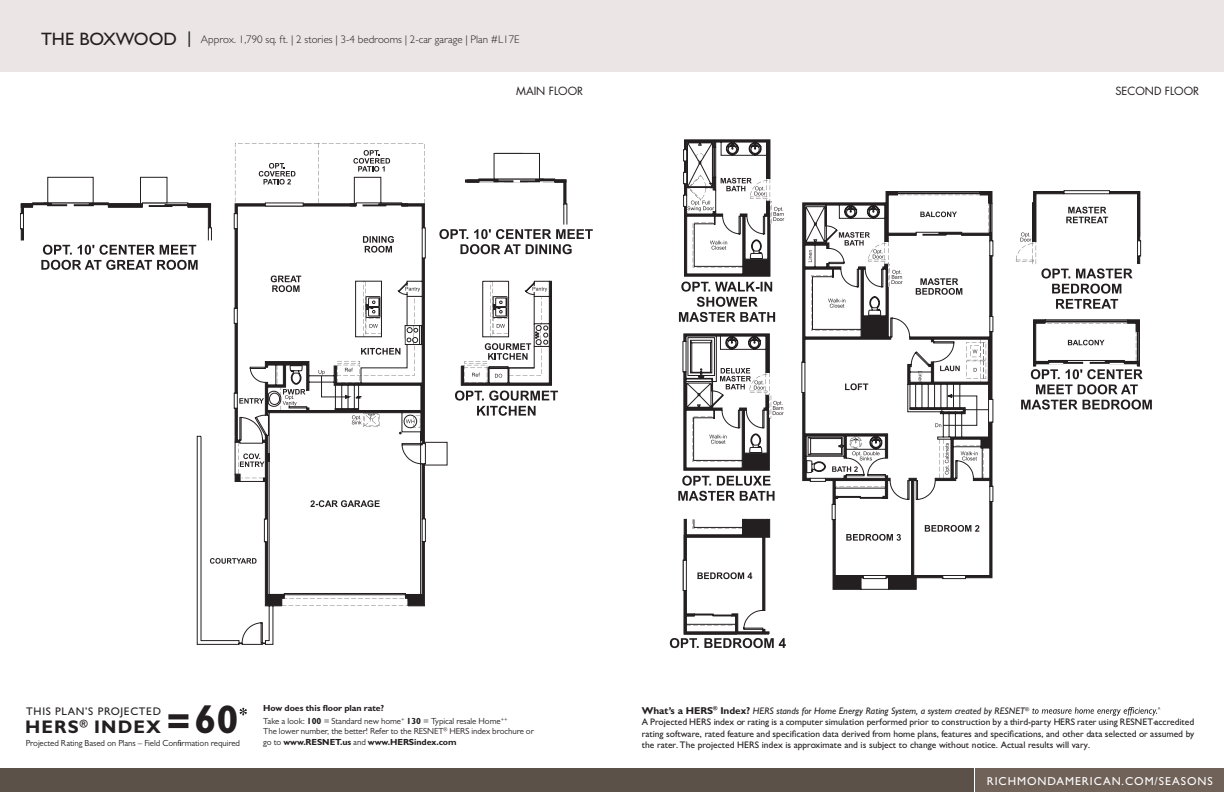
<style>
.page{position:relative;width:1224px;height:792px;background:#fff}
.page>*{position:absolute;margin:0;border:0;box-sizing:border-box;transform-origin:0 0}
.t1{font:700 40px "Gill Sans MT Pro";color:#231f20}
.t2{font:700 18.3px "Gill Sans MT Pro";letter-spacing:.06em;color:#231f20}
.t3{font:500 11.6px "Gill Sans MT Pro";letter-spacing:.08em;color:#fff}
.t4{font:500 11.1px "Gill Sans MT Pro";letter-spacing:.06em;color:#231f20}
.t5{font:300 11px "Gill Sans MT Pro";color:#231f20}
.t6{font:11px "Futura Std";color:#231f20}
.t7{font:500 9.5px/11.5px "Gill Sans MT Pro";color:#231f20;text-align:justify}
.t8{font:italic 500 9.5px "Gill Sans MT Pro";color:#231f20}
.t9{font:8.9px/10.6px "Gill Sans MT Pro";letter-spacing:-.01em;color:#231f20}
.t10{font:700 8.9px "Gill Sans MT Pro";letter-spacing:-.01em;color:#231f20}
.t11{font:italic 500 5.5px "Gill Sans MT Pro";color:#231f20}
.s1{font-weight:500;font-size:18px}
.s2{font-weight:500;font-size:17px}
.s3{font-weight:700}
.s4{font-weight:700;font-style:normal;font-size:10px}
</style>
<div class="page">
<div style="left:0;top:0;width:1224px;height:71px;background:#ebe5e5"></div>
<div style="left:976px;top:769px;width:248px;height:23px;background:#716259"></div>
<div style="left:0;top:769px;width:974px;height:23px;background:#5c5149"></div>
<svg style="left:240px;top:708px;width:7px;height:7px"></svg>
<svg style="left:1032px;top:707px;width:125px;height:9px"></svg>
<svg style="left:168px;top:714px;width:20px;height:14px"></svg>
<svg style="left:197px;top:203px;width:229px;height:442px"></svg>
<svg style="left:238px;top:282px;width:182px;height:324px"></svg>
<svg style="left:239px;top:398px;width:24px;height:6px"></svg>
<svg style="left:240px;top:453px;width:23px;height:14px"></svg>
<svg style="left:210px;top:558px;width:47px;height:6px"></svg>
<svg style="left:235px;top:143px;width:190px;height:64px"></svg>
<svg style="left:263px;top:228px;width:267px;height:287px"></svg>
<svg style="left:266px;top:272px;width:40px;height:24px"></svg>
<svg style="left:359px;top:233px;width:39px;height:24px"></svg>
<svg style="left:310px;top:497px;width:70px;height:14px"></svg>
<svg style="left:319px;top:345px;width:81px;height:54px"></svg>
<svg style="left:20px;top:177px;width:192px;height:93px"></svg>
<svg style="left:439px;top:153px;width:154px;height:101px"></svg>
<svg style="left:455px;top:281px;width:103px;height:135px"></svg>
<svg style="left:832px;top:191px;width:161px;height:399px"></svg>
<svg style="left:693px;top:199px;width:323px;height:386px"></svg>
<svg style="left:830px;top:270px;width:154px;height:284px"></svg>
<svg style="left:925px;top:521px;width:54px;height:14px"></svg>
<svg style="left:846px;top:530px;width:55px;height:14px"></svg>
<svg style="left:837px;top:380px;width:39px;height:14px"></svg>
<svg style="left:916px;top:275px;width:46px;height:24px"></svg>
<svg style="left:1016px;top:190px;width:125px;height:119px"></svg>
<svg style="left:670px;top:519px;width:116px;height:129px"></svg>
<svg style="left:678px;top:334px;width:106px;height:167px"></svg>
<svg style="left:679px;top:140px;width:105px;height:182px"></svg>
<svg style="left:1021px;top:319px;width:131px;height:91px"></svg>
<p class="t5" style="left:41px;top:32px;width:480px"><span class="s1">THE BOXWOOD</span> <span class="s2">|</span> Approx. 1,790 sq. ft. | 2 stories | 3-4 bedrooms | 2-car garage | Plan #L17E</p>
<p class="t6" style="left:516px;top:84px;width:69px">MAIN FLOOR</p>
<p class="t6" style="left:1115px;top:84px;width:85px">SECOND FLOOR</p>
<p class="t10" style="left:263px;top:703px;width:122px">How does this floor plan rate?</p>
<p class="t9" style="left:263px;top:715px;width:246px">Take a look: <span class="s3">100</span> = Standard new home<sup>+</sup> <span class="s3">130</span> = Typical resale Home<sup>++</sup></p>
<p class="t9" style="left:263px;top:726px;width:272px">The lower number, the better! Refer to the RESNET<sup>®</sup> HERS index brochure or go to <span class="s3">www.RESNET.us</span> and <span class="s3">www.HERSindex.com</span></p>
<p class="t1" style="left:195px;top:695px;width:46px">60</p>
<p class="t8" style="left:642px;top:705px;width:389px"><span class="s4">What’s a HERS</span><sup>®</sup> <span class="s4">Index?</span> HERS stands for Home Energy Rating System, a system created by RESNET<sup>®</sup></p>
<p class="t11" style="left:1158px;top:705px;width:4px">^</p>
<p class="t4" style="left:26px;top:705px;width:136px">THIS PLAN’S PROJECTED</p>
<p class="t2" style="left:25px;top:716px;width:137px">HERS<sup>®</sup> INDEX</p>
<p class="t7" style="left:642px;top:716px;width:554px">A Projected HERS index or rating is a computer simulation performed prior to construction by a third-party HERS rater using RESNET-accredited rating software, rated feature and specification data derived from home plans, features and specifications, and other data selected or assumed by the rater. The projected HERS index is approximate and is subject to change without notice. Actual results will vary.</p>
<p class="t9" style="left:26px;top:737px;width:216px">Projected Rating Based on Plans – Field Confirmation required</p>
<p class="t3" style="left:987px;top:774px;width:227px">RICHMONDAMERICAN.COM/SEASONS</p>
</div>
